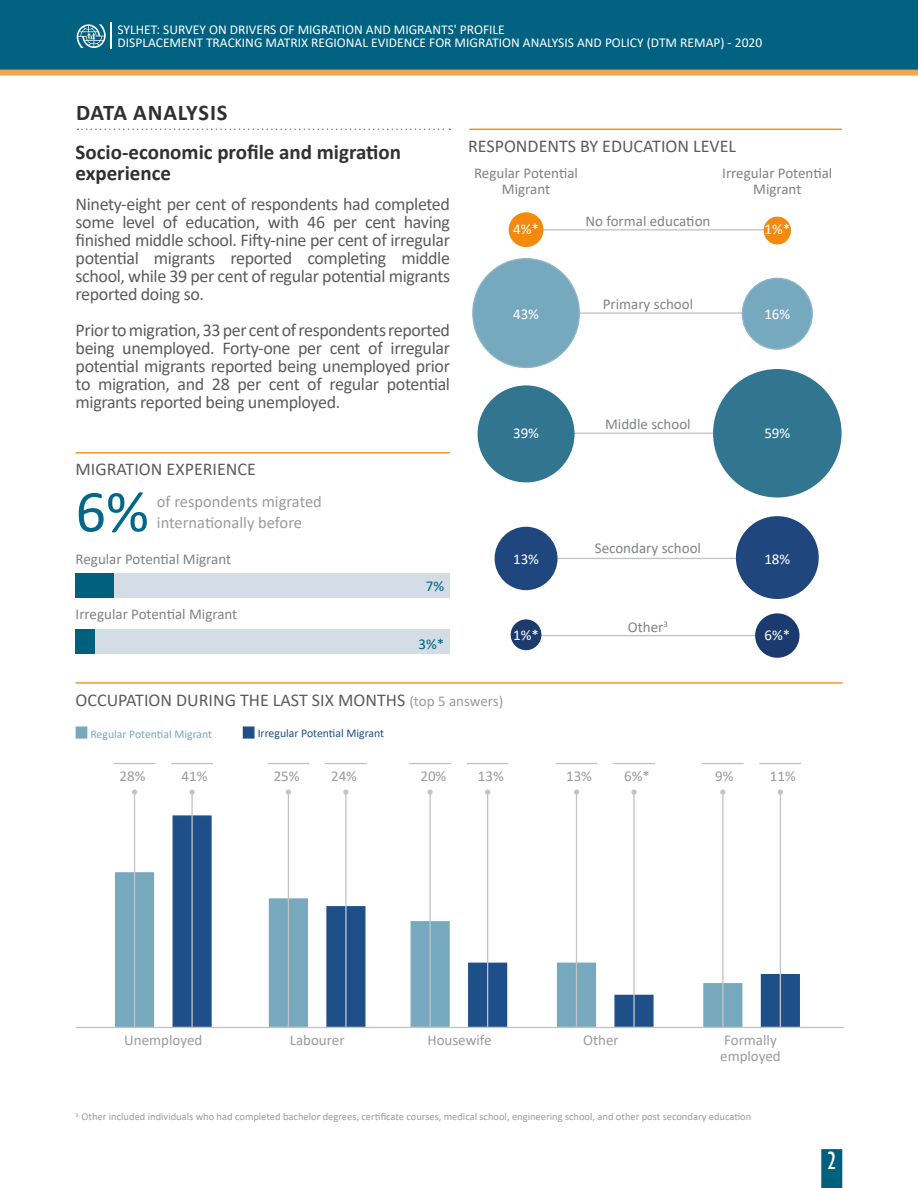
<style>
.page{position:relative;width:918px;height:1188px;background:#fff}
.page>*{position:absolute;margin:0;border:0;box-sizing:border-box;transform-origin:0 0}
.t1{font:60px "Calibri";color:#00688a}
.t2{font:condensed 25.5px "Gill Sans";color:#fff}
.t3{font:700 22.5px "Calibri";letter-spacing:.03em;color:#312f30}
.t4{font:700 21px/21px "Calibri";color:#312f30}
.t5{font:18px/18px "Calibri";letter-spacing:-.02em;color:#5c5c5f;text-align:justify}
.t6{font:18px "Calibri";color:#5c5c5f}
.t7{font:16.5px/21px "Calibri";color:#999b9e}
.t8{font:15px/16px "Calibri";color:#808285;text-align:center}
.t9{font:15px/15.6px "Calibri";color:#999b9e}
.t10{font:15px "Calibri";color:#fff}
.t11{font:15px "Calibri";color:#00617f}
.t12{font:13.5px "Calibri";color:#fff}
.t13{font:11.7px "Calibri";color:#1f4f89}
.t14{font:11.7px "Calibri";color:#77a9be}
.t15{font:10.5px "Calibri";color:#999b9e}
.s1{font-size:15px;color:#999b9e}
</style>
<div class="page">
<div style="left:614px;top:995px;width:40px;height:32px;background:#1f4f89;border:1px solid #1f4f89"></div>
<hr style="left:542px;top:229px;width:224px;height:2px;background:#c2c3c6">
<hr style="left:558px;top:312px;width:193px;height:2px;background:#c2c3c6">
<hr style="left:573px;top:433px;width:140px;height:1px;background:#c2c3c6">
<hr style="left:556px;top:558px;width:180px;height:1px;background:#c2c3c6">
<hr style="left:539px;top:635px;width:223px;height:1px;background:#c2c3c6">
<div style="left:478px;top:385px;width:97px;height:97px;background:#317590;border-radius:50%"></div>
<div style="left:713px;top:369px;width:129px;height:129px;background:#317590;border-radius:50%"></div>
<div style="left:495px;top:527px;width:63px;height:63px;background:#1f467d;border-radius:50%"></div>
<div style="left:736px;top:516px;width:83px;height:83px;background:#1f467d;border-radius:50%"></div>
<div style="left:511px;top:619px;width:30px;height:31px;background:#1b3b6e;border-radius:50%"></div>
<div style="left:755px;top:613px;width:45px;height:45px;background:#1b3b6e;border-radius:50%"></div>
<div style="left:509px;top:212px;width:34px;height:35px;background:#f4890d;border-radius:50%"></div>
<div style="left:764px;top:217px;width:27px;height:27px;background:#f4890d;border-radius:50%"></div>
<div style="left:473px;top:259px;width:106px;height:108px;background:#77a9be;border-radius:50%"></div>
<div style="left:742px;top:278px;width:70px;height:71px;background:#77a9be;border-radius:50%"></div>
<div style="left:742px;top:278px;width:71px;height:72px;border:1px solid #8db6c8;border-radius:50%"></div>
<hr style="left:469px;top:129px;width:373px;height:1px;background:#f4890d">
<hr style="left:76px;top:682px;width:767px;height:2px;background:#f4890d">
<hr style="left:267px;top:763px;width:42px;height:1px;background:#c2c3c6">
<div style="left:269px;top:898px;width:39px;height:129px;background:#77a9be;border:1px solid #77a9be"></div>
<hr style="left:288px;top:792px;width:1px;height:235px;background:#c2c3c6">
<svg style="left:286px;top:789px;width:5px;height:6px"></svg>
<hr style="left:325px;top:763px;width:42px;height:1px;background:#c2c3c6">
<div style="left:326px;top:906px;width:39px;height:121px;background:#1f4f89;border:1px solid #1f4f89"></div>
<hr style="left:345px;top:792px;width:2px;height:235px;background:#c2c3c6">
<svg style="left:343px;top:789px;width:6px;height:6px"></svg>
<hr style="left:114px;top:763px;width:42px;height:1px;background:#c2c3c6">
<div style="left:115px;top:872px;width:39px;height:156px;background:#77a9be;border:1px solid #77a9be"></div>
<hr style="left:134px;top:792px;width:1px;height:235px;background:#c2c3c6">
<svg style="left:132px;top:789px;width:5px;height:6px"></svg>
<hr style="left:171px;top:763px;width:42px;height:1px;background:#c2c3c6">
<div style="left:173px;top:815px;width:39px;height:212px;background:#1f4f89;border:1px solid #1f4f89"></div>
<hr style="left:191px;top:792px;width:2px;height:235px;background:#c2c3c6">
<svg style="left:189px;top:789px;width:6px;height:6px"></svg>
<hr style="left:409px;top:763px;width:42px;height:1px;background:#c2c3c6">
<div style="left:411px;top:921px;width:39px;height:106px;background:#77a9be;border:1px solid #77a9be"></div>
<hr style="left:429px;top:792px;width:2px;height:235px;background:#c2c3c6">
<svg style="left:428px;top:789px;width:5px;height:6px"></svg>
<hr style="left:467px;top:763px;width:42px;height:1px;background:#c2c3c6">
<div style="left:468px;top:963px;width:39px;height:64px;background:#1f4f89;border:1px solid #1f4f89"></div>
<hr style="left:487px;top:792px;width:1px;height:235px;background:#c2c3c6">
<svg style="left:485px;top:789px;width:5px;height:6px"></svg>
<hr style="left:556px;top:763px;width:41px;height:1px;background:#c2c3c6">
<div style="left:557px;top:963px;width:39px;height:64px;background:#77a9be;border:1px solid #77a9be"></div>
<hr style="left:576px;top:792px;width:1px;height:235px;background:#c2c3c6">
<svg style="left:574px;top:789px;width:5px;height:6px"></svg>
<hr style="left:613px;top:763px;width:42px;height:1px;background:#c2c3c6">
<hr style="left:633px;top:792px;width:2px;height:235px;background:#c2c3c6">
<svg style="left:631px;top:789px;width:6px;height:6px"></svg>
<hr style="left:702px;top:763px;width:42px;height:1px;background:#c2c3c6">
<div style="left:703px;top:983px;width:39px;height:45px;background:#77a9be;border:1px solid #77a9be"></div>
<hr style="left:722px;top:792px;width:2px;height:235px;background:#c2c3c6">
<svg style="left:720px;top:789px;width:5px;height:6px"></svg>
<hr style="left:759px;top:763px;width:42px;height:1px;background:#c2c3c6">
<div style="left:761px;top:974px;width:39px;height:53px;background:#1f4f89;border:1px solid #1f4f89"></div>
<hr style="left:780px;top:792px;width:1px;height:235px;background:#c2c3c6">
<svg style="left:778px;top:789px;width:5px;height:6px"></svg>
<hr style="left:76px;top:1027px;width:768px;height:1px;background:#c2c3c6">
<div style="left:76px;top:726px;width:11px;height:13px;background:#77a9be;border:1px solid #77a9be"></div>
<div style="left:243px;top:726px;width:12px;height:13px;background:#1f4f89;border:1px solid #1f4f89"></div>
<hr style="left:76px;top:452px;width:374px;height:2px;background:#f4890d">
<div style="left:78px;top:629px;width:372px;height:24px;background:#d4dde5"></div>
<div style="left:76px;top:629px;width:19px;height:24px;background:#00617f"></div>
<div style="left:78px;top:574px;width:372px;height:24px;background:#d4dde5"></div>
<div style="left:76px;top:574px;width:38px;height:24px;background:#00617f"></div>
<svg style="left:78px;top:129px;width:372px;height:1px"></svg>
<div style="left:1px;top:0;width:916px;height:71px;background:#006180"></div>
<div style="left:0;top:0;width:918px;height:72px;border:2px solid #006180"></div>
<div style="left:0;top:70px;width:918px;height:6px;background:#f7a749"></div>
<hr style="left:110px;top:22px;width:2px;height:27px;background:#fff">
<svg style="left:77px;top:24px;width:29px;height:24px"></svg>
<div style="left:822px;top:1150px;width:20px;height:37px;background:#00617f"></div>
<div style="left:821px;top:1149px;width:21px;height:39px;border:2px solid #00617f"></div>
<p class="t12" style="left:118px;top:20px;width:389px">SYLHET: SURVEY ON DRIVERS OF MIGRATION AND MIGRANTS' PROFILE</p>
<p class="t12" style="left:118px;top:33px;width:646px">DISPLACEMENT TRACKING MATRIX REGIONAL EVIDENCE FOR MIGRATION ANALYSIS AND POLICY (DTM REMAP) - 2020</p>
<p class="t3" style="left:76px;top:97px;width:153px">DATA ANALYSIS</p>
<p class="t4" style="left:76px;top:141px;width:327px">Socio-economic profile and migration experience</p>
<p class="t5" style="left:76px;top:195px;width:376px">Ninety-eight per cent of respondents had completed some level of education, with 46 per cent having finished middle school. Fifty-nine per cent of irregular potential migrants reported completing middle school, while 39 per cent of regular potential migrants reported doing so.</p>
<p class="t5" style="left:76px;top:321px;width:376px">Prior to migration, 33 per cent of respondents reported being unemployed. Forty-one per cent of irregular potential migrants reported being unemployed prior to migration, and 28 per cent of regular potential migrants reported being unemployed.</p>
<p class="t6" style="left:76px;top:457px;width:182px">MIGRATION EXPERIENCE</p>
<p class="t1" style="left:76px;top:470px;width:75px">6%</p>
<p class="t7" style="left:157px;top:490px;width:166px">of respondents migrated internationally before</p>
<p class="t8" style="left:76px;top:550px;width:157px">Regular Potential Migrant</p>
<p class="t8" style="left:76px;top:606px;width:163px">Irregular Potential Migrant</p>
<p class="t11" style="left:426px;top:575px;width:20px">7%</p>
<p class="t11" style="left:418px;top:633px;width:27px">3%*</p>
<p class="t6" style="left:468px;top:134px;width:269px">RESPONDENTS BY EDUCATION LEVEL</p>
<p class="t8" style="left:474px;top:164px;width:105px">Regular Potential<br>Migrant</p>
<p class="t8" style="left:722px;top:164px;width:112px">Irregular Potential<br>Migrant</p>
<p class="t8" style="left:585px;top:213px;width:127px">No formal education</p>
<p class="t10" style="left:513px;top:219px;width:27px">4%*</p>
<p class="t10" style="left:764px;top:218px;width:27px">1%*</p>
<p class="t8" style="left:603px;top:296px;width:92px">Primary school</p>
<p class="t10" style="left:513px;top:303px;width:27px">43%</p>
<p class="t10" style="left:764px;top:303px;width:27px">16%</p>
<p class="t8" style="left:605px;top:416px;width:87px">Middle school</p>
<p class="t10" style="left:513px;top:423px;width:27px">39%</p>
<p class="t10" style="left:764px;top:423px;width:27px">59%</p>
<p class="t8" style="left:595px;top:540px;width:108px">Secondary school</p>
<p class="t10" style="left:513px;top:548px;width:27px">13%</p>
<p class="t10" style="left:764px;top:548px;width:27px">18%</p>
<p class="t8" style="left:628px;top:619px;width:41px">Other<sup>3</sup></p>
<p class="t10" style="left:513px;top:625px;width:27px">1%*</p>
<p class="t10" style="left:764px;top:625px;width:27px">6%*</p>
<p class="t6" style="left:76px;top:688px;width:429px">OCCUPATION DURING THE LAST SIX MONTHS <span class="s1">(top 5 answers)</span></p>
<p class="t14" style="left:90px;top:726px;width:123px">Regular Potential Migrant</p>
<p class="t13" style="left:258px;top:725px;width:128px">Irregular Potential Migrant</p>
<p class="t9" style="left:119px;top:768px;width:27px">28%</p>
<p class="t9" style="left:181px;top:768px;width:27px">41%</p>
<p class="t9" style="left:274px;top:768px;width:27px">25%</p>
<p class="t9" style="left:331px;top:768px;width:27px">24%</p>
<p class="t9" style="left:420px;top:768px;width:27px">20%</p>
<p class="t9" style="left:478px;top:768px;width:27px">13%</p>
<p class="t9" style="left:566px;top:768px;width:27px">13%</p>
<p class="t9" style="left:624px;top:768px;width:27px">6%*</p>
<p class="t9" style="left:715px;top:768px;width:20px">9%</p>
<p class="t9" style="left:770px;top:768px;width:27px">11%</p>
<p class="t9" style="left:124px;top:1032px;width:80px">Unemployed</p>
<p class="t9" style="left:290px;top:1032px;width:56px">Labourer</p>
<p class="t9" style="left:427px;top:1032px;width:66px">Housewife</p>
<p class="t9" style="left:583px;top:1032px;width:37px">Other</p>
<p class="t9" style="left:720px;top:1032px;width:62px">Formally employed</p>
<p class="t15" style="left:76px;top:1110px;width:677px"><sup>3.</sup> Other included individuals who had completed bachelor degrees, certificate courses, medical school, engineering school, and other post secondary education</p>
<p class="t2" style="left:827px;top:1146px;width:11px">2</p>
</div>
